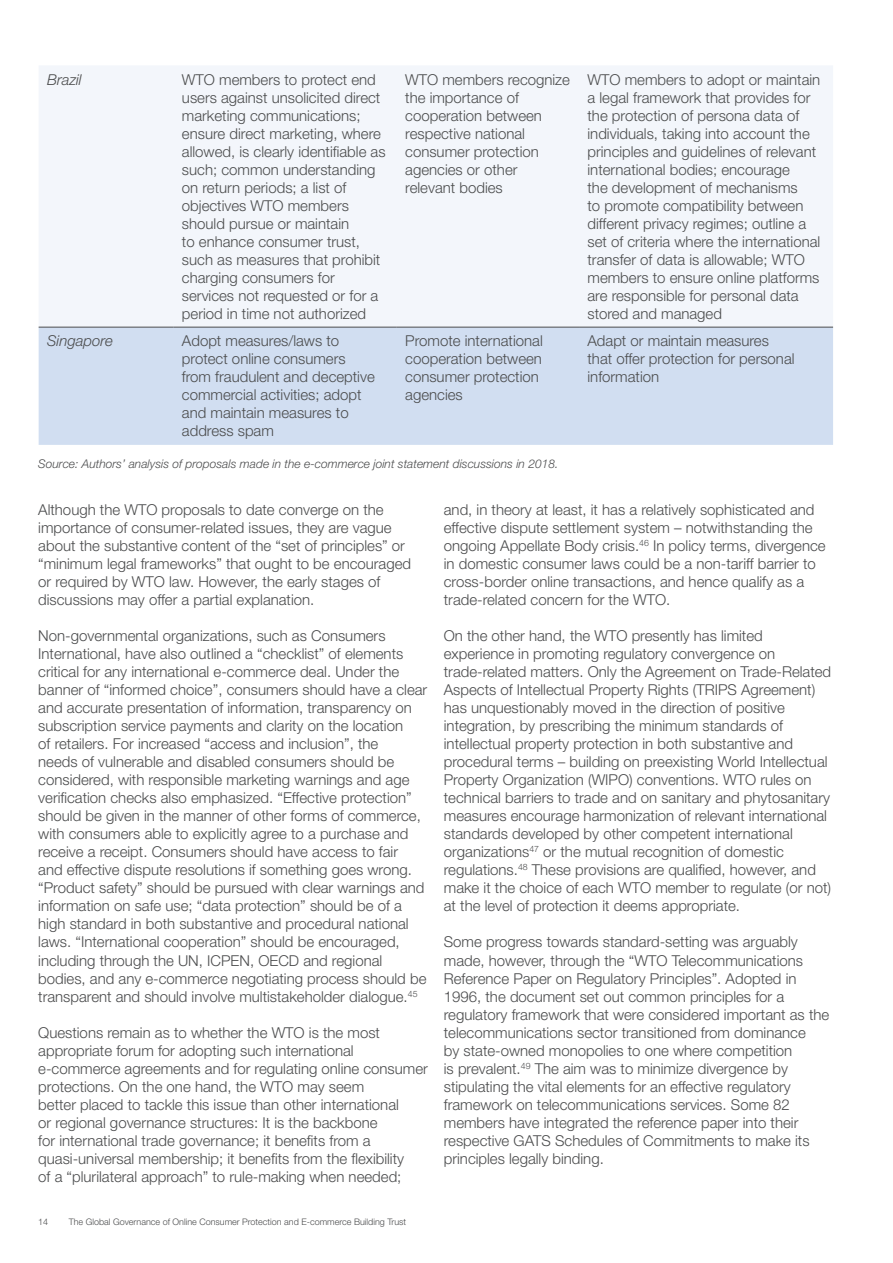
<style>
.page{position:relative;width:893px;height:1263px;background:#fff}
.page>*{position:absolute;margin:0;border:0;box-sizing:border-box;transform-origin:0 0}
.t1{font:300 15px/18px "Helvetica Neue LT Pro";color:#4b4c4d}
.t2{font:italic 300 15px "Helvetica Neue LT Pro";color:#4b4c4d}
.t3{font:italic 300 12px "Helvetica Neue LT Pro";color:#4b4c4d}
.t4{font:300 9px "Helvetica Neue LT Pro";color:#4b4c4d}
</style>
<div class="page">
<div style="left:39px;top:66px;width:794px;height:261px;background:#f3f6fb"></div>
<div style="left:39px;top:328px;width:794px;height:117px;background:#d1def1"></div>
<hr style="left:39px;top:327px;width:134px;height:1px;background:#4b4c4d">
<hr style="left:173px;top:327px;width:224px;height:1px;background:#4b4c4d">
<hr style="left:397px;top:327px;width:182px;height:1px;background:#4b4c4d">
<hr style="left:579px;top:327px;width:254px;height:1px;background:#4b4c4d">
<p class="t2" style="left:47px;top:70px;width:36px">Brazil</p>
<p class="t1" style="left:182px;top:70px;width:205px">WTO members to protect end users against unsolicited direct marketing communications; ensure direct marketing, where allowed, is clearly identifiable as such; common understanding on return periods; a list of objectives WTO members should pursue or maintain<br>to enhance consumer trust, such as measures that prohibit charging consumers for services not requested or for a period in time not authorized</p>
<p class="t1" style="left:405px;top:70px;width:166px">WTO members recognize the importance of cooperation between respective national consumer protection agencies or other relevant bodies</p>
<p class="t1" style="left:587px;top:70px;width:234px">WTO members to adopt or maintain a legal framework that provides for the protection of persona data of individuals, taking into account the principles and guidelines of relevant international bodies; encourage<br>the development of mechanisms<br>to promote compatibility between different privacy regimes; outline a set of criteria where the international transfer of data is allowable; WTO members to ensure online platforms are responsible for personal data stored and managed</p>
<p class="t2" style="left:47px;top:332px;width:67px">Singapore</p>
<p class="t1" style="left:182px;top:332px;width:194px">Adopt measures/laws to protect online consumers from fraudulent and deceptive commercial activities; adopt and maintain measures to address spam</p>
<p class="t1" style="left:405px;top:332px;width:139px">Promote international cooperation between consumer protection agencies</p>
<p class="t1" style="left:587px;top:332px;width:209px">Adapt or maintain measures that offer protection for personal information</p>
<p class="t3" style="left:38px;top:456px;width:522px">Source: Authors’ analysis of proposals made in the e‑commerce joint statement discussions in 2018.</p>
<p class="t1" style="left:38px;top:501px;width:374px">Although the WTO proposals to date converge on the importance of consumer‑related issues, they are vague about the substantive content of the “set of principles” or “minimum legal frameworks” that ought to be encouraged or required by WTO law. However, the early stages of discussions may offer a partial explanation.</p>
<p class="t1" style="left:38px;top:627px;width:390px">Non‑governmental organizations, such as Consumers International, have also outlined a “checklist” of elements critical for any international e‑commerce deal. Under the banner of “informed choice”, consumers should have a clear and accurate presentation of information, transparency on subscription service payments and clarity on the location<br>of retailers. For increased “access and inclusion”, the<br>needs of vulnerable and disabled consumers should be considered, with responsible marketing warnings and age verification checks also emphasized. “Effective protection” should be given in the manner of other forms of commerce, with consumers able to explicitly agree to a purchase and receive a receipt. Consumers should have access to fair<br>and effective dispute resolutions if something goes wrong. “Product safety” should be pursued with clear warnings and information on safe use; “data protection” should be of a high standard in both substantive and procedural national laws. “International cooperation” should be encouraged, including through the UN, ICPEN, OECD and regional bodies, and any e‑commerce negotiating process should be transparent and should involve multistakeholder dialogue.<sup>45</sup></p>
<p class="t1" style="left:38px;top:1023px;width:391px">Questions remain as to whether the WTO is the most appropriate forum for adopting such international e‑commerce agreements and for regulating online consumer protections. On the one hand, the WTO may seem<br>better placed to tackle this issue than other international<br>or regional governance structures: It is the backbone<br>for international trade governance; it benefits from a quasi‑universal membership; it benefits from the flexibility<br>of a “plurilateral approach” to rule‑making when needed;</p>
<p class="t1" style="left:444px;top:500px;width:383px">and, in theory at least, it has a relatively sophisticated and effective dispute settlement system – notwithstanding the ongoing Appellate Body crisis.<sup>46</sup> In policy terms, divergence in domestic consumer laws could be a non‑tariff barrier to cross‑border online transactions, and hence qualify as a trade‑related concern for the WTO.</p>
<p class="t1" style="left:444px;top:627px;width:389px">On the other hand, the WTO presently has limited experience in promoting regulatory convergence on trade‑related matters. Only the Agreement on Trade‑Related Aspects of Intellectual Property Rights (TRIPS Agreement) has unquestionably moved in the direction of positive integration, by prescribing the minimum standards of intellectual property protection in both substantive and procedural terms – building on preexisting World Intellectual Property Organization (WIPO) conventions. WTO rules on technical barriers to trade and on sanitary and phytosanitary measures encourage harmonization of relevant international standards developed by other competent international organizations<sup>47</sup> or the mutual recognition of domestic regulations.<sup>48</sup> These provisions are qualified, however, and make it the choice of each WTO member to regulate (or not) at the level of protection it deems appropriate.</p>
<p class="t1" style="left:444px;top:933px;width:387px">Some progress towards standard‑setting was arguably made, however, through the “WTO Telecommunications Reference Paper on Regulatory Principles”. Adopted in 1996, the document set out common principles for a regulatory framework that were considered important as the telecommunications sector transitioned from dominance<br>by state‑owned monopolies to one where competition<br>is prevalent.<sup>49</sup> The aim was to minimize divergence by stipulating the vital elements for an effective regulatory framework on telecommunications services. Some 82 members have integrated the reference paper into their respective GATS Schedules of Commitments to make its principles legally binding.</p>
<p class="t4" style="left:38px;top:1216px;width:12px">14</p>
<p class="t4" style="left:69px;top:1216px;width:339px">The Global Governance of Online Consumer Protection and E-commerce Building Trust</p>
</div>
